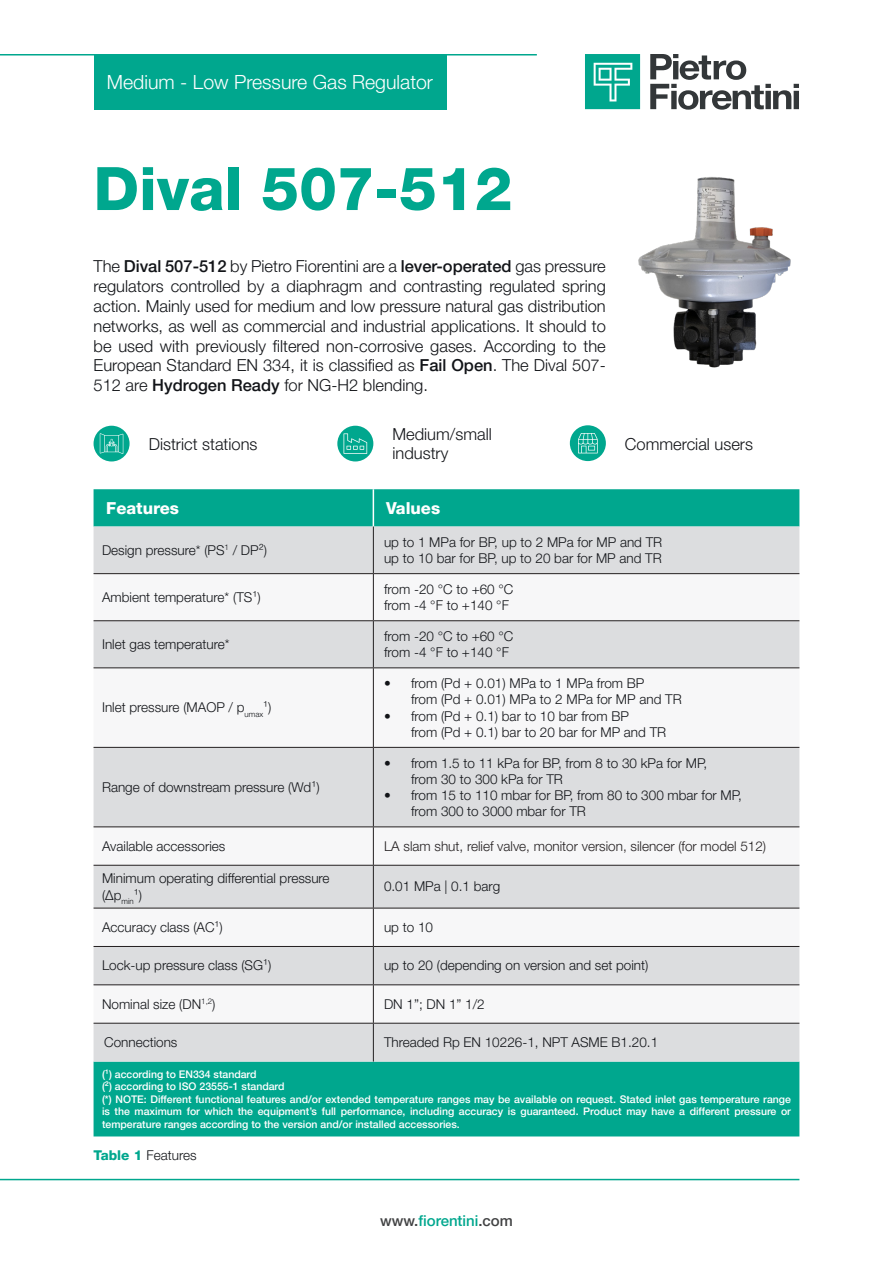
<style>
.page{position:relative;width:893px;height:1263px;background:#fff}
.page>*{position:absolute;margin:0;border:0;box-sizing:border-box;transform-origin:0 0}
.Titolo_Capitolo{font:800 60px "Helvetica Neue LT Pro";color:#00a78e}
.t1{font:300 19.5px "Helvetica Neue LT Pro";color:#fff}
.Testo{font:300 16.5px/19.8px "Helvetica Neue LT Pro";color:#121418;text-align:justify}
.titoli_tabella_bianc{font:800 16.5px "Helvetica Neue LT Pro";color:#fff}
.titoletto_technische{font:500 15px "Helvetica Neue LT Pro";color:#00a78e}
.testo_tabella{font:300 13.5px/16.2px "Helvetica Neue LT Pro";color:#121418}
.testo_tabella-2{font:300 13.5px "Helvetica Neue LT Pro";color:#231f20}
.testo_tabella-3{font:500 10.5px/12.6px "Helvetica Neue LT Pro";color:#fff;text-align:justify}
.s1{font-weight:500}
.s2{font-weight:800;color:#00a78e}
.s3{color:#414243}
</style>
<div class="page">
<hr style="left:0;top:54px;width:537px;height:2px;background:#00a78e">
<hr style="left:0;top:1179px;width:799px;height:1px;background:#00a78e">
<div style="left:94px;top:55px;width:352px;height:55px;background:#00a78e"></div>
<svg style="left:650px;top:54px;width:149px;height:56px"></svg>
<svg style="left:585px;top:54px;width:55px;height:55px;background:#25b39e"></svg>
<div style="left:94px;top:426px;width:36px;height:35px;background:#00a78e;border-radius:50%"></div>
<svg style="left:100px;top:433px;width:23px;height:21px"></svg>
<div style="left:337px;top:426px;width:36px;height:35px;background:#00a78e;border-radius:50%"></div>
<svg style="left:344px;top:433px;width:23px;height:21px"></svg>
<div style="left:570px;top:425px;width:36px;height:36px;background:#00a78e;border-radius:50%"></div>
<svg style="left:578px;top:433px;width:20px;height:20px"></svg>
<div style="left:94px;top:489px;width:705px;height:647px;background:#00a78e"></div>
<div style="left:94px;top:526px;width:705px;height:535px;background:#dcdddf"></div>
<svg style="left:94px;top:574px;width:705px;height:449px"></svg>
<hr style="left:373px;top:489px;width:1px;height:37px;background:#fff">
<hr style="left:373px;top:526px;width:1px;height:47px;background:#231f20">
<hr style="left:94px;top:573px;width:279px;height:1px;background:#231f20">
<hr style="left:373px;top:573px;width:426px;height:1px;background:#231f20">
<hr style="left:373px;top:574px;width:1px;height:46px;background:#231f20">
<hr style="left:94px;top:620px;width:279px;height:1px;background:#231f20">
<hr style="left:373px;top:620px;width:426px;height:1px;background:#231f20">
<hr style="left:373px;top:621px;width:1px;height:46px;background:#231f20">
<hr style="left:94px;top:667px;width:279px;height:1px;background:#231f20">
<hr style="left:373px;top:667px;width:426px;height:1px;background:#231f20">
<hr style="left:373px;top:668px;width:1px;height:79px;background:#231f20">
<hr style="left:94px;top:747px;width:279px;height:1px;background:#231f20">
<hr style="left:373px;top:747px;width:426px;height:1px;background:#231f20">
<hr style="left:373px;top:748px;width:1px;height:78px;background:#231f20">
<hr style="left:94px;top:826px;width:279px;height:1px;background:#231f20">
<hr style="left:373px;top:826px;width:426px;height:1px;background:#231f20">
<hr style="left:373px;top:827px;width:1px;height:38px;background:#231f20">
<hr style="left:94px;top:865px;width:279px;height:1px;background:#231f20">
<hr style="left:373px;top:865px;width:426px;height:1px;background:#231f20">
<hr style="left:373px;top:866px;width:1px;height:42px;background:#231f20">
<hr style="left:94px;top:908px;width:279px;height:1px;background:#231f20">
<hr style="left:373px;top:908px;width:426px;height:1px;background:#231f20">
<hr style="left:373px;top:908px;width:1px;height:38px;background:#231f20">
<hr style="left:94px;top:946px;width:279px;height:1px;background:#231f20">
<hr style="left:373px;top:946px;width:426px;height:1px;background:#231f20">
<hr style="left:373px;top:947px;width:1px;height:37px;background:#231f20">
<hr style="left:94px;top:984px;width:279px;height:1px;background:#231f20">
<hr style="left:373px;top:984px;width:426px;height:1px;background:#231f20">
<hr style="left:373px;top:985px;width:1px;height:38px;background:#231f20">
<hr style="left:94px;top:1023px;width:279px;height:1px;background:#231f20">
<hr style="left:373px;top:1023px;width:426px;height:1px;background:#231f20">
<hr style="left:373px;top:1023px;width:1px;height:38px;background:#231f20">
<img style="left:638px;top:177px;width:153px;height:191px">
<h2 class="t1" style="left:107px;top:70px;width:328px">Medium - Low Pressure Gas Regulator</h2>
<p class="Titolo_Capitolo" style="left:94px;top:153px;width:420px">Dival 507-512</p>
<p class="Testo" style="left:94px;top:256px;width:514px">The <span class="s1">Dival 507-512</span> by Pietro Fiorentini are a <span class="s1">lever-operated</span> gas pressure regulators controlled by a diaphragm and contrasting regulated spring action. Mainly used for medium and low pressure natural gas distribution networks, as well as commercial and industrial applications. It should to be used with previously filtered non-corrosive gases. According to the European Standard EN 334, it is classified as <span class="s1">Fail Open</span>. The Dival 507- 512 are <span class="s1">Hydrogen Ready</span> for NG-H2 blending.</p>
<p class="Testo" style="left:392px;top:423px;width:101px">Medium/small industry</p>
<p class="Testo" style="left:149px;top:433px;width:110px">District stations</p>
<p class="Testo" style="left:625px;top:433px;width:130px">Commercial users</p>
<p class="titoli_tabella_bianc" style="left:106px;top:498px;width:74px">Features</p>
<p class="titoli_tabella_bianc" style="left:386px;top:498px;width:56px">Values</p>
<p class="testo_tabella" style="left:102px;top:542px;width:166px">Design pressure* (PS<sup>1</sup> / DP²)</p>
<p class="testo_tabella" style="left:384px;top:534px;width:280px">up to 1 MPa for BP, up to 2 MPa for MP and TR</p>
<p class="testo_tabella" style="left:384px;top:550px;width:279px">up to 10 bar for BP, up to 20 bar for MP and TR</p>
<p class="testo_tabella" style="left:102px;top:589px;width:160px">Ambient temperature* (TS¹)</p>
<p class="testo_tabella" style="left:102px;top:636px;width:129px">Inlet gas temperature*</p>
<p class="testo_tabella" style="left:102px;top:699px;width:171px">Inlet pressure (MAOP / p<sub>umax</sub>¹)</p>
<p class="testo_tabella" style="left:102px;top:779px;width:219px">Range of downstream pressure (Wd¹)</p>
<p class="testo_tabella" style="left:384px;top:581px;width:131px">from -20 °C to +60 °C</p>
<p class="testo_tabella" style="left:384px;top:597px;width:126px">from -4 °F to +140 °F</p>
<p class="testo_tabella" style="left:384px;top:628px;width:131px">from -20 °C to +60 °C</p>
<p class="testo_tabella" style="left:384px;top:644px;width:126px">from -4 °F to +140 °F</p>
<p class="testo_tabella" style="left:411px;top:675px;width:272px;text-indent:-27px">• from (Pd + 0.01) MPa to 1 MPa from BP<br>from (Pd + 0.01) MPa to 2 MPa for MP and TR</p>
<p class="testo_tabella" style="left:411px;top:707px;width:257px;text-indent:-27px">• from (Pd + 0.1) bar to 10 bar from BP<br>from (Pd + 0.1) bar to 20 bar for MP and TR</p>
<p class="testo_tabella" style="left:411px;top:754px;width:298px;text-indent:-27px">• from 1.5 to 11 kPa for BP, from 8 to 30 kPa for MP, from 30 to 300 kPa for TR</p>
<p class="testo_tabella" style="left:411px;top:787px;width:333px;text-indent:-27px">• from 15 to 110 mbar for BP, from 80 to 300 mbar for MP, from 300 to 3000 mbar for TR</p>
<p class="testo_tabella" style="left:102px;top:838px;width:125px">Available accessories</p>
<p class="testo_tabella-2" style="left:384px;top:838px;width:384px">LA slam shut, relief valve, monitor version, silencer (for model 512)</p>
<p class="testo_tabella" style="left:102px;top:870px;width:229px">Minimum operating differential pressure (Δp<sub>min</sub>¹)</p>
<p class="testo_tabella" style="left:384px;top:878px;width:118px">0.01 MPa | 0.1 barg</p>
<p class="testo_tabella" style="left:102px;top:919px;width:122px">Accuracy class (AC¹)</p>
<p class="testo_tabella" style="left:384px;top:919px;width:51px">up to 10</p>
<p class="testo_tabella" style="left:102px;top:957px;width:171px">Lock-up pressure class (SG¹)</p>
<p class="testo_tabella" style="left:384px;top:957px;width:266px">up to 20 (depending on version and set point)</p>
<p class="testo_tabella" style="left:102px;top:996px;width:115px">Nominal size (DN<sup>1,2</sup>)</p>
<p class="testo_tabella" style="left:384px;top:996px;width:102px">DN 1”; DN 1” 1/2</p>
<p class="testo_tabella" style="left:104px;top:1034px;width:75px">Connections</p>
<p class="testo_tabella" style="left:384px;top:1034px;width:276px">Threaded Rp EN 10226-1, NPT ASME B1.20.1</p>
<p class="testo_tabella-3" style="left:102px;top:1067px;width:156px">(¹) according to EN334 standard</p>
<p class="testo_tabella-3" style="left:102px;top:1080px;width:184px">(²) according to ISO 23555-1 standard</p>
<p class="testo_tabella-3" style="left:102px;top:1092px;width:690px">(*) NOTE: Different functional features and/or extended temperature ranges may be available on request. Stated inlet gas temperature range is the maximum for which the equipment’s full performance, including accuracy is guaranteed. Product may have a different pressure or temperature ranges according to the version and/or installed accessories.</p>
<p class="testo_tabella" style="left:94px;top:1146px;width:105px"><span class="s2">Table 1</span> Features</p>
<p class="titoletto_technische" style="left:380px;top:1211px;width:134px"><span class="s3">www.</span>fiorentini<span class="s3">.com</span></p>
</div>
